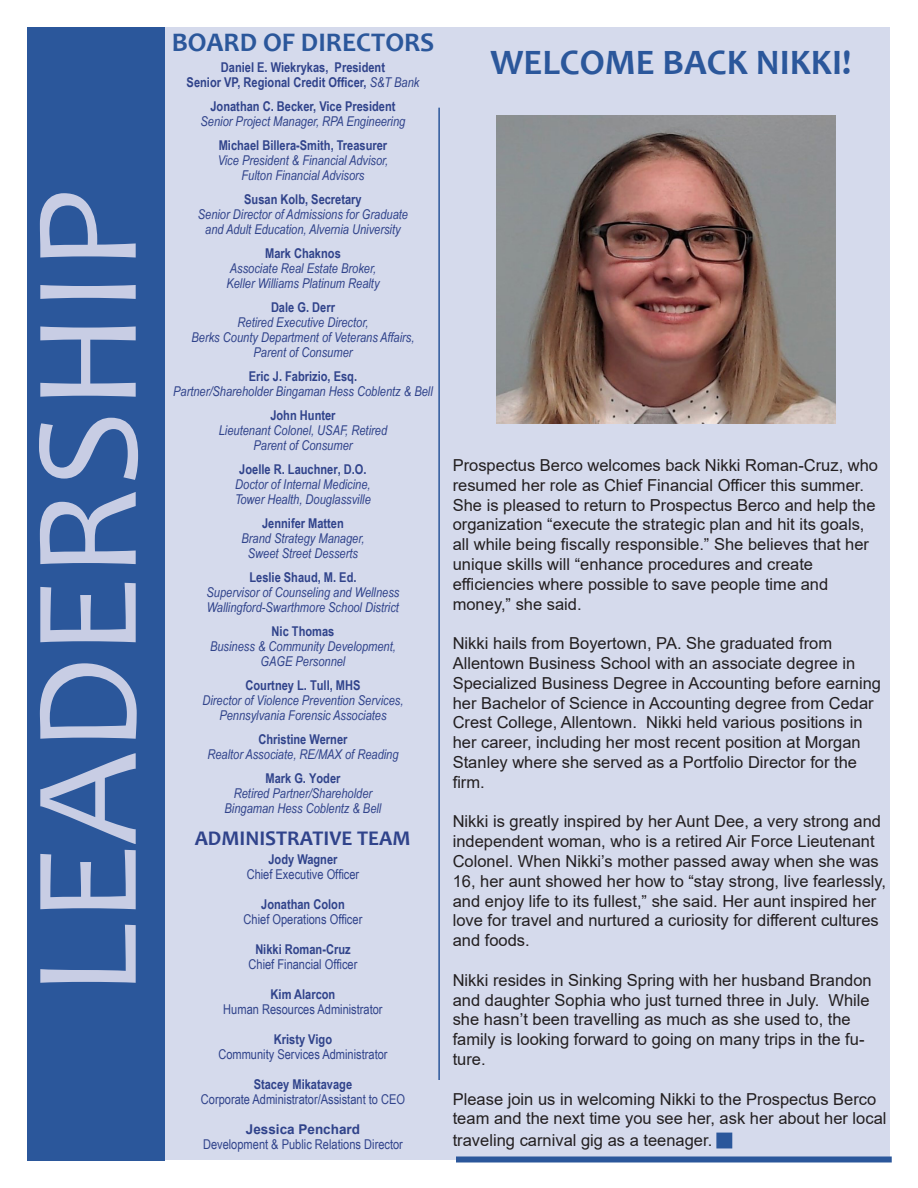
<style>
.page{position:relative;width:918px;height:1188px;background:#fff}
.page>*{position:absolute;margin:0;border:0;box-sizing:border-box;transform-origin:0 0}
.t1{font:150px "Candara";color:#c8cde4}
.t2{font:700 36px "Candara";color:#2b579b}
.t3{font:700 27px "Candara";color:#2b579b}
.t4{font:700 21px "Candara";color:#30438b}
.t5{font:16.5px/19.8px "Arial";color:#231f20}
.t6{font:italic 13.5px/15px "Arial Narrow";color:#30438b;text-align:center}
.t7{font:13.5px "Arial Narrow";color:#30438b}
.t8{font:700 13.5px/15px "Arial Narrow";color:#30438b;text-align:center}
.t9{font:700 13.5px "Arial";color:#30438b}
.s1{font-weight:400;font-style:italic}
.s2{font-weight:700;font-style:normal}
</style>
<div class="page">
<div style="left:27px;top:27px;width:138px;height:1134px;background:#2b579b"></div>
<div style="left:165px;top:27px;width:724px;height:1133px;background:#d5daec"></div>
<div style="left:716px;top:1133px;width:16px;height:15px;background:#2b579b"></div>
<div style="left:456px;top:1156px;width:436px;height:6px;background:#2b579b"></div>
<hr style="left:438px;top:108px;width:2px;height:972px;background:#2b579b">
<img style="left:497px;top:116px;width:338px;height:307px">
<p class="t1" style="left:-7px;top:997px;width:810px;rotate:-90deg">LEADERSHIP</p>
<p class="t3" style="left:172px;top:25px;width:264px">BOARD OF DIRECTORS</p>
<p class="t8" style="left:187px;top:59px;width:234px">Daniel E. Wiekrykas, President<br>Senior VP, Regional Credit Officer, <span class="s1">S&amp;T Bank</span></p>
<p class="t6" style="left:201px;top:99px;width:206px"><span class="s2">Jonathan C. Becker, Vice President<br></span>Senior Project Manager, RPA Engineering</p>
<p class="t6" style="left:218px;top:138px;width:172px"><span class="s2">Michael Billera-Smith, Treasurer<br></span>Vice President &amp; Financial Advisor,<br>Fulton Financial Advisors</p>
<p class="t6" style="left:198px;top:192px;width:212px"><span class="s2">Susan Kolb, Secretary<br></span>Senior Director of Admissions for Graduate and Adult Education, Alvernia University</p>
<p class="t6" style="left:226px;top:246px;width:155px"><span class="s2">Mark Chaknos<br></span>Associate Real Estate Broker,<br>Keller Williams Platinum Realty</p>
<p class="t6" style="left:192px;top:300px;width:224px"><span class="s2">Dale G. Derr<br></span>Retired Executive Director,<br>Berks County Department of Veterans Affairs,<br>Parent of Consumer</p>
<p class="t6" style="left:173px;top:369px;width:261px"><span class="s2">Eric J. Fabrizio, Esq.<br></span>Partner/Shareholder Bingaman Hess Coblentz &amp; Bell</p>
<p class="t6" style="left:219px;top:408px;width:170px"><span class="s2">John Hunter<br></span>Lieutenant Colonel, USAF, Retired<br>Parent of Consumer</p>
<p class="t6" style="left:235px;top:462px;width:137px"><span class="s2">Joelle R. Lauchner, D.O.<br></span>Doctor of Internal Medicine,<br>Tower Health, Douglassville</p>
<p class="t6" style="left:242px;top:516px;width:124px"><span class="s2">Jennifer Matten<br></span>Brand Strategy Manager,<br>Sweet Street Desserts</p>
<p class="t6" style="left:207px;top:570px;width:194px"><span class="s2">Leslie Shaud, M. Ed.<br></span>Supervisor of Counseling and Wellness<br>Wallingford-Swarthmore School District</p>
<p class="t6" style="left:210px;top:624px;width:187px"><span class="s2">Nic Thomas<br></span>Business &amp; Community Development,<br>GAGE Personnel</p>
<p class="t6" style="left:203px;top:678px;width:202px"><span class="s2">Courtney L. Tull, MHS<br></span>Director of Violence Prevention Services,<br>Pennsylvania Forensic Associates</p>
<p class="t6" style="left:207px;top:732px;width:193px"><span class="s2">Christine Werner<br></span>Realtor Associate, RE/MAX of Reading</p>
<p class="t6" style="left:225px;top:771px;width:158px"><span class="s2">Mark G. Yoder<br></span>Retired Partner/Shareholder<br>Bingaman Hess Coblentz &amp; Bell</p>
<p class="t4" style="left:195px;top:825px;width:217px">ADMINISTRATIVE TEAM</p>
<p class="t8" style="left:268px;top:851px;width:71px">Jody Wagner</p>
<p class="t7" style="left:247px;top:865px;width:114px">Chief Executive Officer</p>
<p class="t8" style="left:261px;top:896px;width:85px">Jonathan Colon</p>
<p class="t7" style="left:244px;top:910px;width:120px">Chief Operations Officer</p>
<p class="t8" style="left:255px;top:941px;width:97px">Nikki Roman-Cruz</p>
<p class="t7" style="left:249px;top:955px;width:110px">Chief Financial Officer</p>
<p class="t8" style="left:271px;top:986px;width:66px">Kim Alarcon</p>
<p class="t7" style="left:223px;top:1000px;width:161px">Human Resources Administrator</p>
<p class="t8" style="left:274px;top:1031px;width:60px">Kristy Vigo</p>
<p class="t7" style="left:218px;top:1045px;width:171px">Community Services Administrator</p>
<p class="t8" style="left:254px;top:1076px;width:100px">Stacey Mikatavage</p>
<p class="t7" style="left:201px;top:1090px;width:206px">Corporate Administrator/Assistant to CEO</p>
<p class="t9" style="left:246px;top:1120px;width:116px">Jessica Penchard</p>
<p class="t7" style="left:203px;top:1135px;width:201px">Development &amp; Public Relations Director</p>
<p class="t2" style="left:490px;top:40px;width:362px">WELCOME BACK NIKKI!</p>
<p class="t5" style="left:453px;top:455px;width:427px">Prospectus Berco welcomes back Nikki Roman-Cruz, who resumed her role as Chief Financial Officer this summer.<br>She is pleased to return to Prospectus Berco and help the organization “execute the strategic plan and hit its goals, all while being fiscally responsible.” She believes that her unique skills will “enhance procedures and create efficiencies where possible to save people time and money,” she said.</p>
<p class="t5" style="left:453px;top:633px;width:430px">Nikki hails from Boyertown, PA. She graduated from Allentown Business School with an associate degree in Specialized Business Degree in Accounting before earning her Bachelor of Science in Accounting degree from Cedar Crest College, Allentown. Nikki held various positions in her career, including her most recent position at Morgan Stanley where she served as a Portfolio Director for the firm.</p>
<p class="t5" style="left:453px;top:812px;width:435px">Nikki is greatly inspired by her Aunt Dee, a very strong and independent woman, who is a retired Air Force Lieutenant Colonel. When Nikki’s mother passed away when she was 16, her aunt showed her how to “stay strong, live fearlessly, and enjoy life to its fullest,” she said. Her aunt inspired her love for travel and nurtured a curiosity for different cultures and foods.</p>
<p class="t5" style="left:453px;top:970px;width:421px">Nikki resides in Sinking Spring with her husband Brandon and daughter Sophia who just turned three in July. While she hasn’t been travelling as much as she used to, the family is looking forward to going on many trips in the fu&shy;ture.</p>
<p class="t5" style="left:453px;top:1089px;width:435px">Please join us in welcoming Nikki to the Prospectus Berco team and the next time you see her, ask her about her local</p>
<p class="t5" style="left:453px;top:1130px;width:261px">traveling carnival gig as a teenager.</p>
</div>
